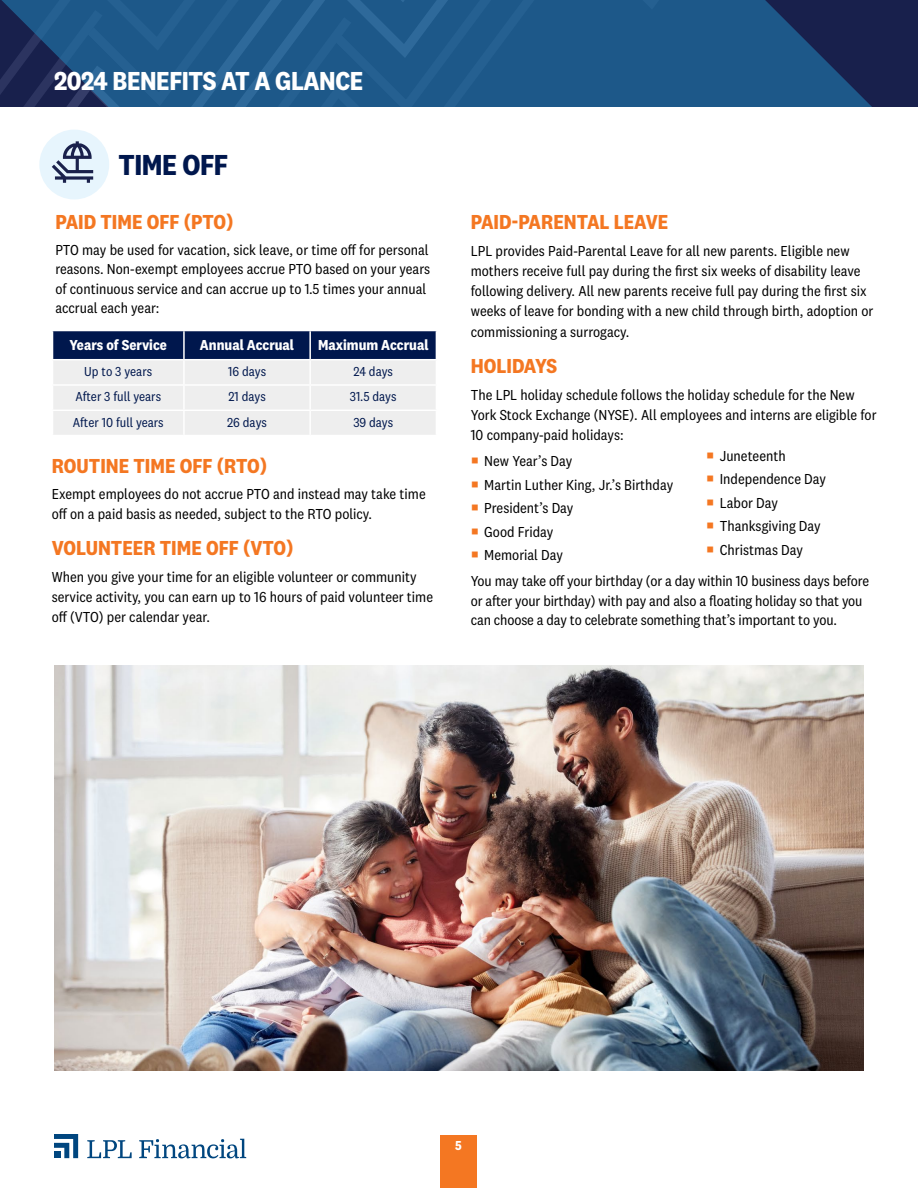
<style>
.page{position:relative;width:918px;height:1188px;background:#fff}
.page>*{position:absolute;margin:0;border:0;box-sizing:border-box;transform-origin:0 0}
.t1{font:700 30px "National 2 Narrow";letter-spacing:-.015em;color:#00174d}
.t2{font:700 27px "National 2 Narrow";letter-spacing:-.015em;color:#fff}
.t3{font:700 21px "National 2 Narrow";color:#f47722}
.t4{font:15px/20.2px "National 2 Narrow";color:#000}
.t5{font:700 15px "National 2 Narrow";color:#fff}
.t6{font:13.5px "National 2 Narrow";color:#00174d}
.t7{font:700 13.5px "National 2 Narrow";color:#fff}
.s1{color:#f47722}
</style>
<div class="page">
<div style="left:440px;top:1136px;width:37px;height:52px;background:#f47722"></div>
<div style="left:39px;top:130px;width:70px;height:69px;background:#e7f5fd;border-radius:50%"></div>
<svg style="left:54px;top:1134px;width:24px;height:24px"></svg>
<svg style="left:87px;top:1140px;width:45px;height:18px"></svg>
<svg style="left:139px;top:1139px;width:107px;height:19px"></svg>
<svg style="left:52px;top:141px;width:41px;height:42px"></svg>
<svg style="left:52px;top:331px;width:385px;height:104px;background:#b0b6c4"></svg>
<div style="left:838px;top:0;width:80px;height:106px;background:#18204c"></div>
<svg style="left:0;top:0;width:838px;height:106px;background:#1e5485"></svg>
<img style="left:54px;top:665px;width:810px;height:406px">
<h2 class="t2" style="left:54px;top:65px;width:311px">2024 BENEFITS AT A GLANCE</h2>
<h1 class="t1" style="left:119px;top:147px;width:111px">TIME OFF</h1>
<h3 class="t3" style="left:55px;top:209px;width:180px">PAID TIME OFF (PTO)</h3>
<p class="t4" style="left:55px;top:240px;width:376px;line-height:19.5px">PTO may be used for vacation, sick leave, or time off for personal reasons. Non-exempt employees accrue PTO based on your years of continuous service and can accrue up to 1.5 times your annual accrual each year:</p>
<p class="t5" style="left:70px;top:336px;width:99px">Years of Service</p>
<p class="t5" style="left:200px;top:336px;width:96px">Annual Accrual</p>
<p class="t5" style="left:318px;top:336px;width:112px">Maximum Accrual</p>
<p class="t6" style="left:84px;top:364px;width:69px">Up to 3 years</p>
<p class="t6" style="left:228px;top:364px;width:40px">16 days</p>
<p class="t6" style="left:354px;top:364px;width:41px">24 days</p>
<p class="t6" style="left:75px;top:389px;width:87px">After 3 full years</p>
<p class="t6" style="left:228px;top:389px;width:39px">21 days</p>
<p class="t6" style="left:350px;top:389px;width:48px">31.5 days</p>
<p class="t6" style="left:73px;top:414px;width:93px">After 10 full years</p>
<p class="t6" style="left:227px;top:414px;width:41px">26 days</p>
<p class="t6" style="left:353px;top:414px;width:41px">39 days</p>
<h3 class="t3" style="left:52px;top:454px;width:217px">ROUTINE TIME OFF (RTO)</h3>
<p class="t4" style="left:52px;top:484px;width:375px;line-height:19.5px">Exempt employees do not accrue PTO and instead may take time off on a paid basis as needed, subject to the RTO policy.</p>
<h3 class="t3" style="left:52px;top:535px;width:243px">VOLUNTEER TIME OFF (VTO)</h3>
<p class="t4" style="left:52px;top:566px;width:383px">When you give your time for an eligible volunteer or community service activity, you can earn up to 16 hours of paid volunteer time off (VTO) per calendar year.</p>
<h3 class="t3" style="left:471px;top:209px;width:199px">PAID-PARENTAL LEAVE</h3>
<p class="t4" style="left:471px;top:240px;width:404px">LPL provides Paid-Parental Leave for all new parents. Eligible new mothers receive full pay during the first six weeks of disability leave following delivery. All new parents receive full pay during the first six weeks of leave for bonding with a new child through birth, adoption or commissioning a surrogacy.</p>
<h3 class="t3" style="left:471px;top:353px;width:88px">HOLIDAYS</h3>
<p class="t4" style="left:471px;top:384px;width:407px">The LPL holiday schedule follows the holiday schedule for the New<br>York Stock Exchange (NYSE). All employees and interns are eligible for<br>10 company-paid holidays:</p>
<p class="t4" style="left:471px;top:451px;width:103px"><span class="s1">○</span> New Year’s Day</p>
<p class="t4" style="left:471px;top:474px;width:204px"><span class="s1">○</span> Martin Luther King, Jr.’s Birthday</p>
<p class="t4" style="left:471px;top:498px;width:104px"><span class="s1">○</span> President’s Day</p>
<p class="t4" style="left:471px;top:521px;width:84px"><span class="s1">○</span> Good Friday</p>
<p class="t4" style="left:471px;top:542px;width:400px;line-height:26.2px"><span class="s1">○</span> Memorial Day<br>You may take off your birthday (or a day within 10 business days before</p>
<p class="t4" style="left:471px;top:591px;width:393px;line-height:19.5px">or after your birthday) with pay and also a floating holiday so that you can choose a day to celebrate something that’s important to you.</p>
<p class="t4" style="left:706px;top:445px;width:81px"><span class="s1">○</span> Juneteenth</p>
<p class="t4" style="left:706px;top:469px;width:121px"><span class="s1">○</span> Independence Day</p>
<p class="t4" style="left:706px;top:492px;width:73px"><span class="s1">○</span> Labor Day</p>
<p class="t4" style="left:706px;top:516px;width:116px"><span class="s1">○</span> Thanksgiving Day</p>
<p class="t4" style="left:706px;top:539px;width:98px"><span class="s1">○</span> Christmas Day</p>
<p class="t7" style="left:455px;top:1138px;width:8px">5</p>
</div>
